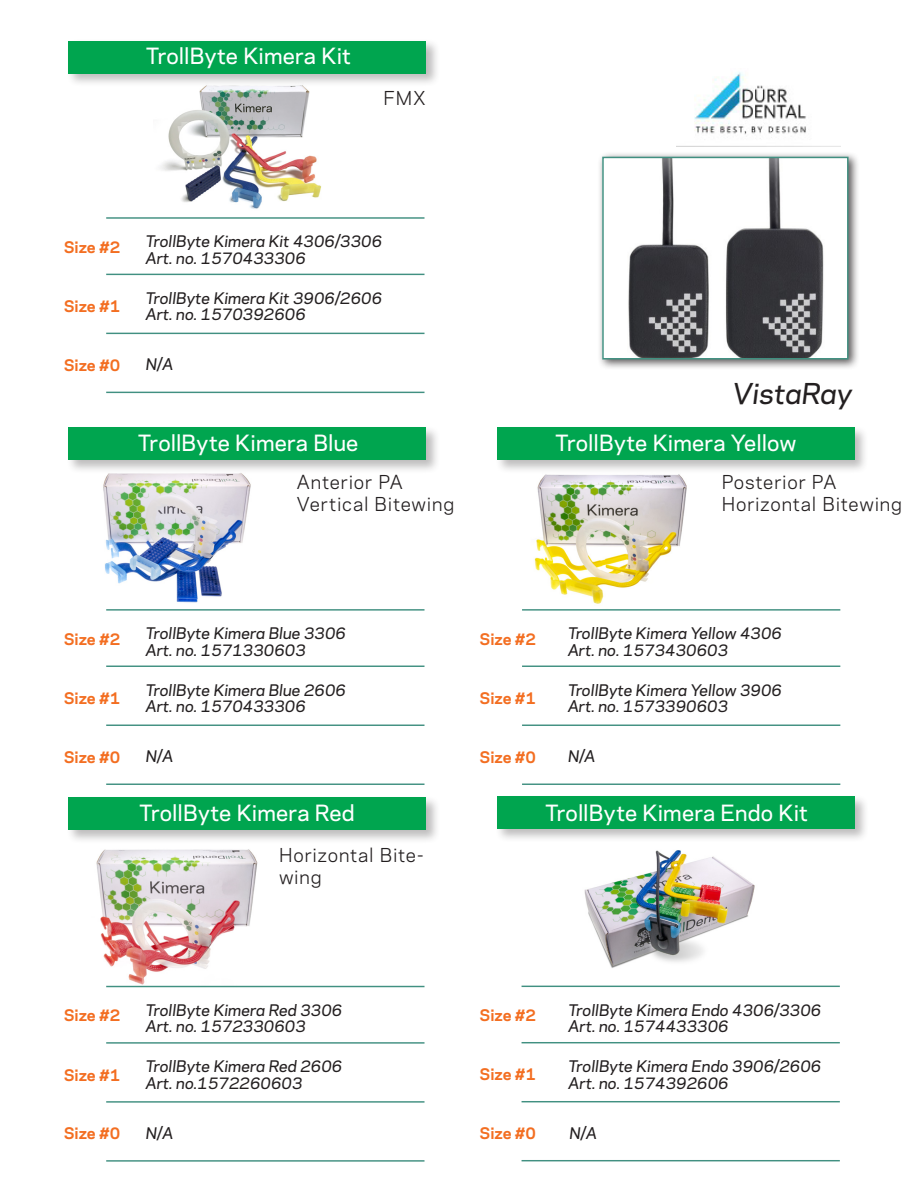
<style>
.page{position:relative;width:918px;height:1188px;background:#fff}
.page>*{position:absolute;margin:0;border:0;box-sizing:border-box;transform-origin:0 0}
.t1{font:italic 500 27px "Polaris";color:#231f20}
.t2{font:500 21px "Polaris";letter-spacing:.005em;color:#fff}
.t3{font:18px/21.6px "Polaris";letter-spacing:.04em;color:#231f20}
.t4{font:italic 500 15px "Polaris";color:#231f20}
.t5{font:700 15px "Polaris";color:#f36e21}
</style>
<div class="page">
<img style="left:96px;top:849px;width:167px;height:139px">
<img style="left:581px;top:850px;width:177px;height:136px">
<img style="left:103px;top:474px;width:148px;height:129px">
<img style="left:534px;top:474px;width:153px;height:130px">
<img style="left:160px;top:88px;width:161px;height:121px">
<div style="left:67px;top:795px;width:373px;height:49px;background:#231f20;opacity:.3"></div>
<div style="left:69px;top:797px;width:357px;height:33px;background:#00a54f"></div>
<div style="left:495px;top:794px;width:374px;height:49px;background:#231f20;opacity:.3"></div>
<div style="left:498px;top:796px;width:357px;height:33px;background:#00a54f"></div>
<div style="left:67px;top:39px;width:373px;height:49px;background:#231f20;opacity:.3"></div>
<div style="left:69px;top:41px;width:357px;height:32px;background:#00a54f"></div>
<hr style="left:106px;top:217px;width:319px;height:2px;background:#419081">
<hr style="left:106px;top:274px;width:319px;height:1px;background:#419081">
<hr style="left:106px;top:333px;width:319px;height:1px;background:#419081">
<hr style="left:106px;top:392px;width:319px;height:1px;background:#419081">
<hr style="left:522px;top:986px;width:318px;height:1px;background:#419081">
<hr style="left:522px;top:1042px;width:318px;height:1px;background:#419081">
<hr style="left:522px;top:1101px;width:318px;height:1px;background:#419081">
<hr style="left:522px;top:1160px;width:318px;height:1px;background:#419081">
<hr style="left:106px;top:609px;width:319px;height:2px;background:#419081">
<hr style="left:106px;top:666px;width:319px;height:1px;background:#419081">
<hr style="left:106px;top:725px;width:319px;height:1px;background:#419081">
<hr style="left:106px;top:784px;width:319px;height:1px;background:#419081">
<hr style="left:522px;top:609px;width:318px;height:2px;background:#419081">
<hr style="left:522px;top:666px;width:318px;height:1px;background:#419081">
<hr style="left:522px;top:725px;width:318px;height:1px;background:#419081">
<hr style="left:522px;top:784px;width:318px;height:1px;background:#419081">
<hr style="left:106px;top:986px;width:319px;height:1px;background:#419081">
<hr style="left:106px;top:1042px;width:319px;height:2px;background:#419081">
<hr style="left:106px;top:1101px;width:319px;height:2px;background:#419081">
<hr style="left:106px;top:1160px;width:319px;height:2px;background:#419081">
<div style="left:495px;top:425px;width:374px;height:49px;background:#231f20;opacity:.3"></div>
<div style="left:498px;top:427px;width:357px;height:33px;background:#00a54f"></div>
<div style="left:67px;top:425px;width:373px;height:49px;background:#231f20;opacity:.3"></div>
<div style="left:69px;top:427px;width:357px;height:33px;background:#00a54f"></div>
<img style="left:694px;top:72px;width:112px;height:66px">
<div style="left:597px;top:151px;width:263px;height:220px;background:#231f20;opacity:.75"></div>
<img style="left:605px;top:160px;width:241px;height:197px">
<div style="left:602px;top:157px;width:247px;height:203px;border:2px solid #419081"></div>
<h2 class="t2" style="left:146px;top:40px;width:206px">TrollByte Kimera Kit</h2>
<p class="t3" style="left:384px;top:86px;width:44px">FMX</p>
<p class="t5" style="left:64px;top:236px;width:58px">Size #2</p>
<p class="t5" style="left:64px;top:295px;width:58px">Size #1</p>
<p class="t5" style="left:64px;top:354px;width:58px">Size #0</p>
<p class="t4" style="left:146px;top:230px;width:238px">TrollByte Kimera Kit 4306/3306</p>
<p class="t4" style="left:146px;top:247px;width:162px">Art. no. 1570433306</p>
<p class="t4" style="left:146px;top:287px;width:238px">TrollByte Kimera Kit 3906/2606</p>
<p class="t4" style="left:146px;top:303px;width:162px">Art. no. 1570392606</p>
<p class="t4" style="left:146px;top:353px;width:29px">N/A</p>
<p class="t1" style="left:733px;top:373px;width:121px">VistaRay</p>
<h2 class="t2" style="left:138px;top:427px;width:222px">TrollByte Kimera Blue</h2>
<h2 class="t2" style="left:556px;top:427px;width:242px">TrollByte Kimera Yellow</h2>
<p class="t3" style="left:297px;top:470px;width:159px">Anterior PA<br>Vertical Bitewing</p>
<p class="t3" style="left:722px;top:470px;width:182px">Posterior PA<br>Horizontal Bitewing</p>
<p class="t5" style="left:64px;top:628px;width:58px">Size #2</p>
<p class="t5" style="left:64px;top:687px;width:58px">Size #1</p>
<p class="t5" style="left:64px;top:746px;width:58px">Size #0</p>
<p class="t4" style="left:146px;top:622px;width:202px">TrollByte Kimera Blue 3306</p>
<p class="t4" style="left:146px;top:639px;width:162px">Art. no. 1571330603</p>
<p class="t4" style="left:146px;top:679px;width:202px">TrollByte Kimera Blue 2606</p>
<p class="t4" style="left:146px;top:695px;width:162px">Art. no. 1570433306</p>
<p class="t4" style="left:146px;top:745px;width:29px">N/A</p>
<p class="t5" style="left:480px;top:628px;width:58px">Size #2</p>
<p class="t5" style="left:480px;top:687px;width:58px">Size #1</p>
<p class="t5" style="left:480px;top:746px;width:58px">Size #0</p>
<p class="t4" style="left:568px;top:622px;width:216px">TrollByte Kimera Yellow 4306</p>
<p class="t4" style="left:568px;top:639px;width:162px">Art. no. 1573430603</p>
<p class="t4" style="left:568px;top:679px;width:216px">TrollByte Kimera Yellow 3906</p>
<p class="t4" style="left:568px;top:695px;width:162px">Art. no. 1573390603</p>
<p class="t4" style="left:568px;top:745px;width:29px">N/A</p>
<h2 class="t2" style="left:140px;top:797px;width:217px">TrollByte Kimera Red</h2>
<h2 class="t2" style="left:545px;top:797px;width:264px">TrollByte Kimera Endo Kit</h2>
<p class="t3" style="left:279px;top:844px;width:146px">Horizontal Bite&shy;wing</p>
<p class="t5" style="left:64px;top:1004px;width:58px">Size #2</p>
<p class="t5" style="left:64px;top:1064px;width:58px">Size #1</p>
<p class="t5" style="left:64px;top:1122px;width:58px">Size #0</p>
<p class="t4" style="left:146px;top:999px;width:198px">TrollByte Kimera Red 3306</p>
<p class="t4" style="left:146px;top:1015px;width:162px">Art. no. 1572330603</p>
<p class="t4" style="left:146px;top:1055px;width:198px">TrollByte Kimera Red 2606</p>
<p class="t4" style="left:146px;top:1072px;width:158px">Art. no.1572260603</p>
<p class="t4" style="left:146px;top:1122px;width:29px">N/A</p>
<p class="t5" style="left:480px;top:1004px;width:58px">Size #2</p>
<p class="t5" style="left:480px;top:1063px;width:58px">Size #1</p>
<p class="t5" style="left:480px;top:1122px;width:58px">Size #0</p>
<p class="t4" style="left:569px;top:999px;width:254px">TrollByte Kimera Endo 4306/3306</p>
<p class="t4" style="left:569px;top:1015px;width:162px">Art. no. 1574433306</p>
<p class="t4" style="left:569px;top:1055px;width:254px">TrollByte Kimera Endo 3906/2606</p>
<p class="t4" style="left:569px;top:1072px;width:162px">Art. no. 1574392606</p>
<p class="t4" style="left:570px;top:1122px;width:29px">N/A</p>
</div>
